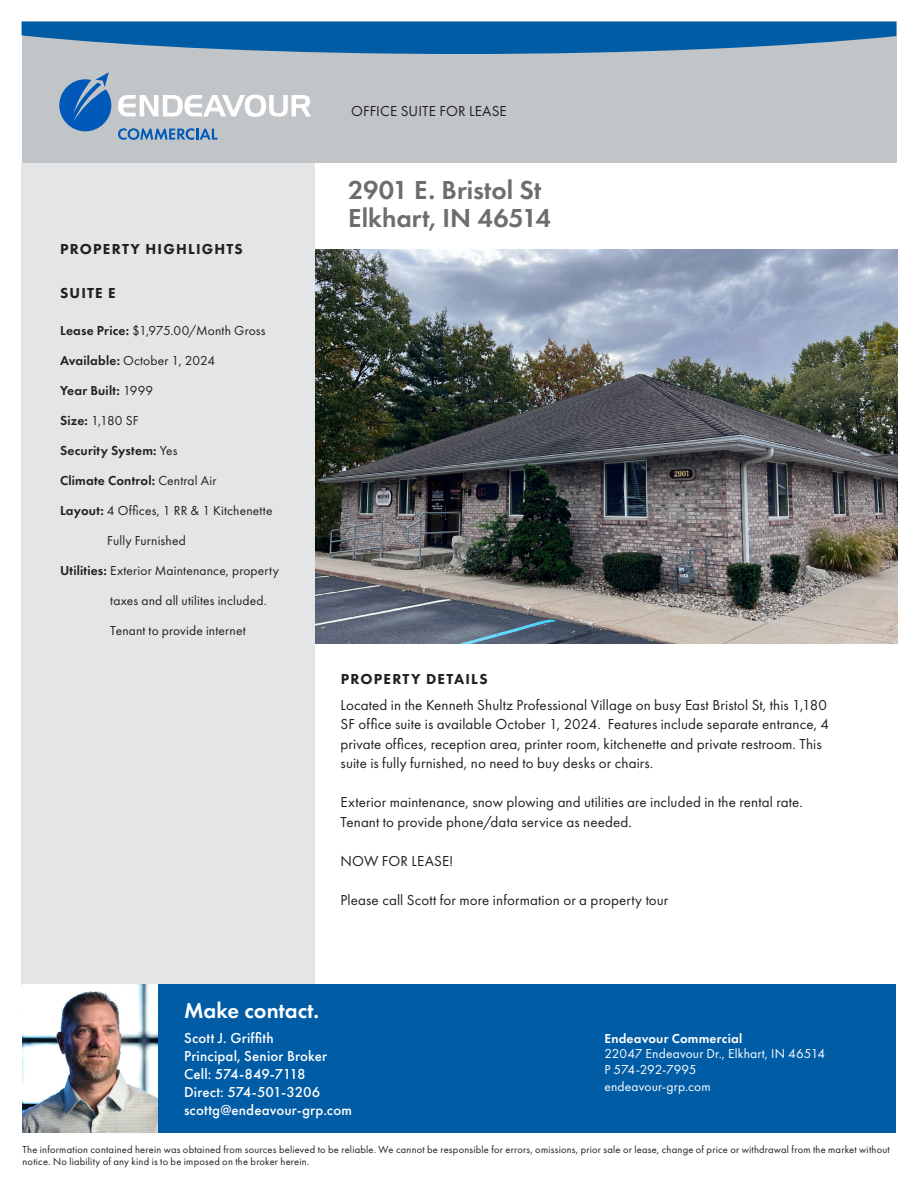
<style>
.page{position:relative;width:918px;height:1188px;background:#fff}
.page>*{position:absolute;margin:0;border:0;box-sizing:border-box;transform-origin:0 0}
.Address{font:600 27px "Futura PT";color:#6c6d70}
.t1{font:600 22.5px "Futura PT";color:#fff}
.t2{font:15px/19.5px "Futura PT";letter-spacing:.01em;color:#231f20}
.t3{font:500 15px "Futura PT";letter-spacing:.01em;color:#fff}
.Subhead{font:800 15px "Futura PT";letter-spacing:.08em;color:#231f20}
.t4{font:500 15px "Futura PT";letter-spacing:-.015em;color:#fff}
.t5{font:13.5px "Futura PT";letter-spacing:.01em;color:#231f20}
.t6{font:600 13.5px "Futura PT";letter-spacing:.015em;color:#231f20}
.t7{font:13.5px "Futura PT";letter-spacing:.01em;color:#fff}
.t8{font:600 13.5px "Futura PT";letter-spacing:.015em;color:#fff}
.t9{font:13.5px "Futura PT";letter-spacing:-.01em;color:#fff}
.t10{font:10.5px/12px "Futura PT";letter-spacing:.02em;color:#231f20}
.s1{font-weight:600}
.s2{font-weight:400}
</style>
<div class="page">
<div style="left:22px;top:22px;width:874px;height:141px;background:#c1c5c7"></div>
<svg style="left:22px;top:22px;width:874px;height:118px"></svg>
<img style="left:315px;top:250px;width:583px;height:394px">
<div style="left:22px;top:163px;width:293px;height:823px;background:#e4e5e6"></div>
<div style="left:54px;top:984px;width:842px;height:149px;background:#015ca6"></div>
<img style="left:22px;top:984px;width:135px;height:148px">
<p class="t2" style="left:351px;top:102px;width:157px">OFFICE SUITE FOR LEASE</p>
<p class="Subhead" style="left:60px;top:240px;width:184px">PROPERTY HIGHLIGHTS</p>
<p class="Subhead" style="left:60px;top:284px;width:57px">SUITE E</p>
<p class="t5" style="left:60px;top:322px;width:207px"><span class="s1">Lease Price:</span> $1,975.00/Month Gross</p>
<p class="t5" style="left:60px;top:352px;width:157px"><span class="s1">Available:</span> October 1, 2024</p>
<p class="t6" style="left:60px;top:382px;width:95px">Year Built: <span class="s2">1999</span></p>
<p class="t5" style="left:60px;top:412px;width:80px"><span class="s1">Size:</span> 1,180 SF</p>
<p class="t6" style="left:60px;top:442px;width:119px">Security System: <span class="s2">Yes</span></p>
<p class="t6" style="left:60px;top:472px;width:158px">Climate Control: <span class="s2">Central Air</span></p>
<p class="t5" style="left:60px;top:502px;width:214px"><span class="s1">Layout:</span> 4 Offices, 1 RR &amp; 1 Kitchenette</p>
<p class="t5" style="left:107px;top:532px;width:80px">Fully Furnished</p>
<p class="t5" style="left:60px;top:562px;width:220px"><span class="s1">Utilities:</span> Exterior Maintenance, property</p>
<p class="t5" style="left:110px;top:592px;width:158px">taxes and all utilites included.</p>
<p class="t5" style="left:110px;top:622px;width:137px">Tenant to provide internet</p>
<p class="Address" style="left:348px;top:173px;width:195px">2901 E. Bristol St</p>
<p class="Address" style="left:348px;top:201px;width:204px">Elkhart, IN 46514</p>
<p class="Subhead" style="left:341px;top:669px;width:148px">PROPERTY DETAILS</p>
<p class="t2" style="left:341px;top:695px;width:490px">Located in the Kenneth Shultz Professional Village on busy East Bristol St, this 1,180<br>SF office suite is available October 1, 2024. Features include separate entrance, 4 private offices, reception area, printer room, kitchenette and private restroom. This suite is fully furnished, no need to buy desks or chairs.</p>
<p class="t2" style="left:341px;top:793px;width:464px">Exterior maintenance, snow plowing and utilities are included in the rental rate.<br>Tenant to provide phone/data service as needed.</p>
<p class="t2" style="left:341px;top:851px;width:114px">NOW FOR LEASE!</p>
<p class="t2" style="left:341px;top:890px;width:329px">Please call Scott for more information or a property tour</p>
<p class="t1" style="left:184px;top:996px;width:137px">Make contact.</p>
<p class="t3" style="left:184px;top:1029px;width:91px">Scott J. Griffith</p>
<p class="t3" style="left:184px;top:1047px;width:145px">Principal, Senior Broker</p>
<p class="t4" style="left:184px;top:1065px;width:123px">Cell: 574-849-7118</p>
<p class="t3" style="left:184px;top:1083px;width:138px">Direct: 574-501-3206</p>
<p class="t3" style="left:184px;top:1101px;width:170px">scottg@endeavour-grp.com</p>
<p class="t8" style="left:604px;top:1030px;width:139px">Endeavour Commercial</p>
<p class="t7" style="left:604px;top:1045px;width:222px">22047 Endeavour Dr., Elkhart, IN 46514</p>
<p class="t9" style="left:604px;top:1062px;width:94px">P 574-292-7995</p>
<p class="t7" style="left:604px;top:1078px;width:108px">endeavour-grp.com</p>
<p class="t10" style="left:22px;top:1143px;width:869px">The information contained herein was obtained from sources believed to be reliable. We cannot be responsible for errors, omissions, prior sale or lease, change of price or withdrawal from the market without notice. No liability of any kind is to be imposed on the broker herein.</p>
</div>
